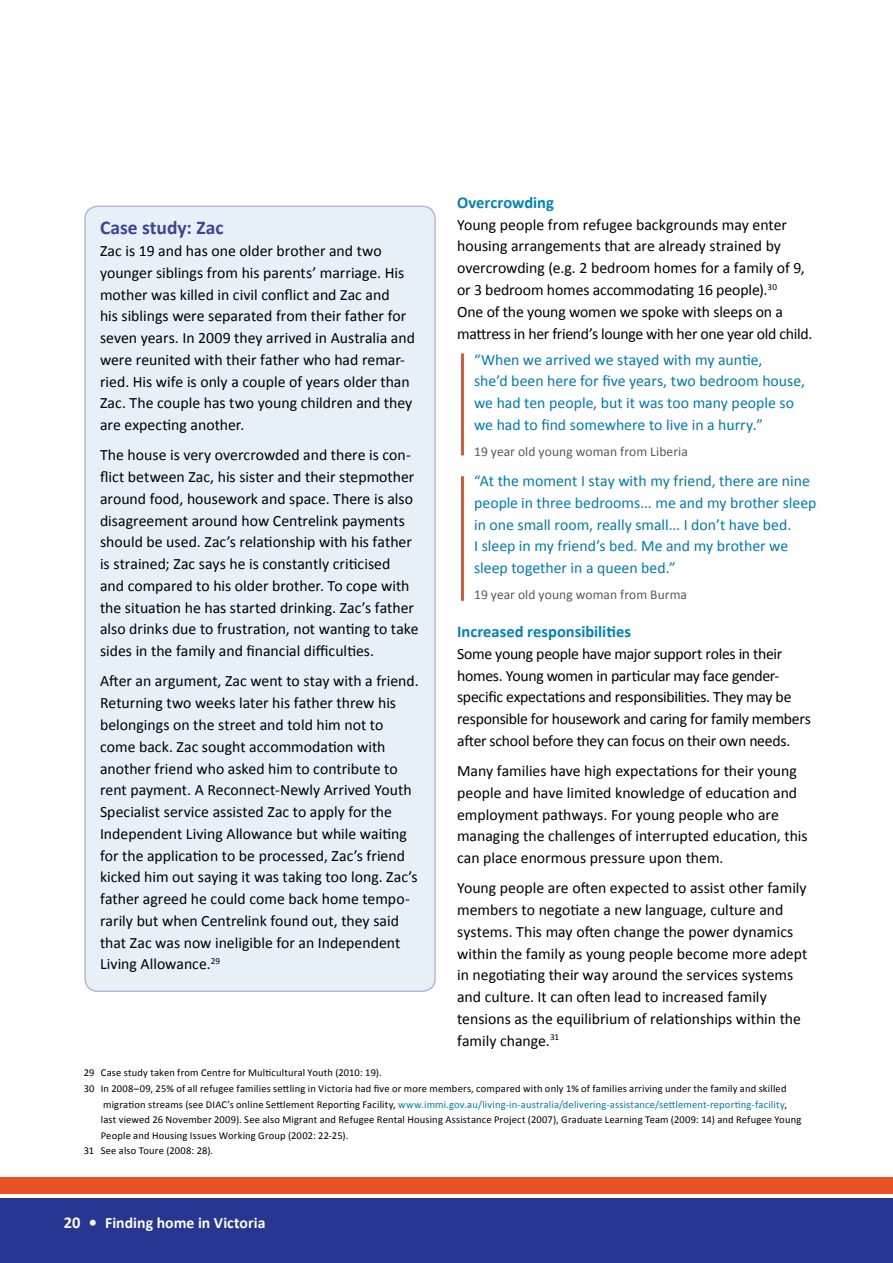
<style>
.page{position:relative;width:893px;height:1263px;background:#fff}
.page>*{position:absolute;margin:0;border:0;box-sizing:border-box;transform-origin:0 0}
.t1{font:700 19.5px "Calibri";color:#3b4498}
.t2{font:700 16.5px "Calibri";color:#0082b9}
.t3{font:15.75px/21.8px "Calibri";color:#000}
.t4{font:15.75px/21.8px "Calibri";color:#0079b2}
.t5{font:15.75px/21.8px "Calibri";letter-spacing:-.02em;color:#000}
.t6{font:700 15.75px "Calibri";color:#fff}
.t7{font:13.5px "Calibri";letter-spacing:.005em;color:#58595b}
.t8{font:10.5px "Calibri";letter-spacing:.015em;color:#000}
.t9{font:10.5px "Calibri";letter-spacing:.015em;color:#0079b2}
.s1{color:#000}
.s2{font-size:16.5px}
</style>
<div class="page">
<div style="left:85px;top:206px;width:350px;height:785px;background:#e8f0f7;border-radius:13px"></div>
<div style="left:84px;top:206px;width:352px;height:786px;border:2px solid #b9b7da;border-radius:13px"></div>
<hr style="left:461px;top:353px;width:3px;height:102px;background:#e95123">
<hr style="left:461px;top:476px;width:3px;height:125px;background:#e95123">
<div style="left:0;top:1177px;width:893px;height:16px;background:#e95123"></div>
<div style="left:0;top:1198px;width:893px;height:65px;background:#273691"></div>
<p class="t1" style="left:100px;top:216px;width:125px">Case study: Zac</p>
<p class="t3" style="left:100px;top:239px;width:316px">Zac is 19 and has one older brother and two younger siblings from his parents’ marriage. His mother was killed in civil conflict and Zac and<br>his siblings were separated from their father for seven years. In 2009 they arrived in Australia and were reunited with their father who had remar&shy;ried. His wife is only a couple of years older than Zac. The couple has two young children and they are expecting another.</p>
<p class="t3" style="left:100px;top:444px;width:320px">The house is very overcrowded and there is con&shy;flict between Zac, his sister and their stepmother around food, housework and space. There is also disagreement around how Centrelink payments should be used. Zac’s relationship with his father is strained; Zac says he is constantly criticised<br>and compared to his older brother. To cope with the situation he has started drinking. Zac’s father also drinks due to frustration, not wanting to take sides in the family and financial difficulties.</p>
<p class="t3" style="left:100px;top:670px;width:320px">After an argument, Zac went to stay with a friend.<br>Returning two weeks later his father threw his belongings on the street and told him not to come back. Zac sought accommodation with another friend who asked him to contribute to rent payment. A Reconnect-Newly Arrived Youth Specialist service assisted Zac to apply for the Independent Living Allowance but while waiting for the application to be processed, Zac’s friend kicked him out saying it was taking too long. Zac’s father agreed he could come back home tempo&shy;rarily but when Centrelink found out, they said that Zac was now ineligible for an Independent Living Allowance.<sup>29</sup></p>
<p class="t2" style="left:457px;top:192px;width:98px">Overcrowding</p>
<p class="t3" style="left:457px;top:213px;width:357px">Young people from refugee backgrounds may enter housing arrangements that are already strained by overcrowding (e.g. 2 bedroom homes for a family of 9, or 3 bedroom homes accommodating 16 people).<sup>30<br></sup>One of the young women we spoke with sleeps on a mattress in her friend’s lounge with her one year old child.</p>
<p class="t4" style="left:474px;top:348px;width:332px">“When we arrived we stayed with my auntie,<br>she’d been here for five years, two bedroom house, we had ten people, but it was too many people so we had to find somewhere to live in a hurry.”</p>
<p class="t7" style="left:474px;top:443px;width:215px">19 year old young woman from Liberia</p>
<p class="t4" style="left:474px;top:469px;width:344px">“At the moment I stay with my friend, there are nine people in three bedrooms... me and my brother sleep in one small room, really small... I don’t have bed.<br>I sleep in my friend’s bed. Me and my brother we sleep together in a queen bed.”</p>
<p class="t7" style="left:474px;top:586px;width:214px">19 year old young woman from Burma</p>
<p class="t2" style="left:457px;top:621px;width:175px">Increased responsibilities</p>
<p class="t5" style="left:457px;top:642px;width:355px">Some young people have major support roles in their homes. Young women in particular may face gender&shy;specific expectations and responsibilities. They may be responsible for housework and caring for family members after school before they can focus on their own needs.</p>
<p class="t3" style="left:457px;top:759px;width:352px">Many families have high expectations for their young people and have limited knowledge of education and employment pathways. For young people who are managing the challenges of interrupted education, this can place enormous pressure upon them.</p>
<p class="t3" style="left:457px;top:876px;width:352px">Young people are often expected to assist other family members to negotiate a new language, culture and systems. This may often change the power dynamics within the family as young people become more adept in negotiating their way around the services systems and culture. It can often lead to increased family tensions as the equilibrium of relationships within the family change.<sup>31</sup></p>
<p class="t8" style="left:84px;top:1066px;width:300px">29 Case study taken from Centre for Multicultural Youth (2010: 19).</p>
<p class="t8" style="left:84px;top:1082px;width:704px">30 In 2008–09, 25% of all refugee families settling in Victoria had five or more members, compared with only 1% of families arriving under the family and skilled</p>
<p class="t9" style="left:103px;top:1097px;width:685px"><span class="s1">migration streams (see DIAC’s online Settlement Reporting Facility,</span> www.immi.gov.au/living-in-australia/delivering-assistance/settlement-reporting-facility<span class="s1">,</span></p>
<p class="t8" style="left:101px;top:1113px;width:702px">last viewed 26 November 2009). See also Migrant and Refugee Rental Housing Assistance Project (2007), Graduate Learning Team (2009: 14) and Refugee Young</p>
<p class="t8" style="left:101px;top:1129px;width:249px">People and Housing Issues Working Group (2002: 22-25).</p>
<p class="t8" style="left:84px;top:1144px;width:131px">31 See also Toure (2008: 28).</p>
<p class="t6" style="left:64px;top:1212px;width:203px"><span class="s2">20 •</span> Finding home in Victoria</p>
</div>
